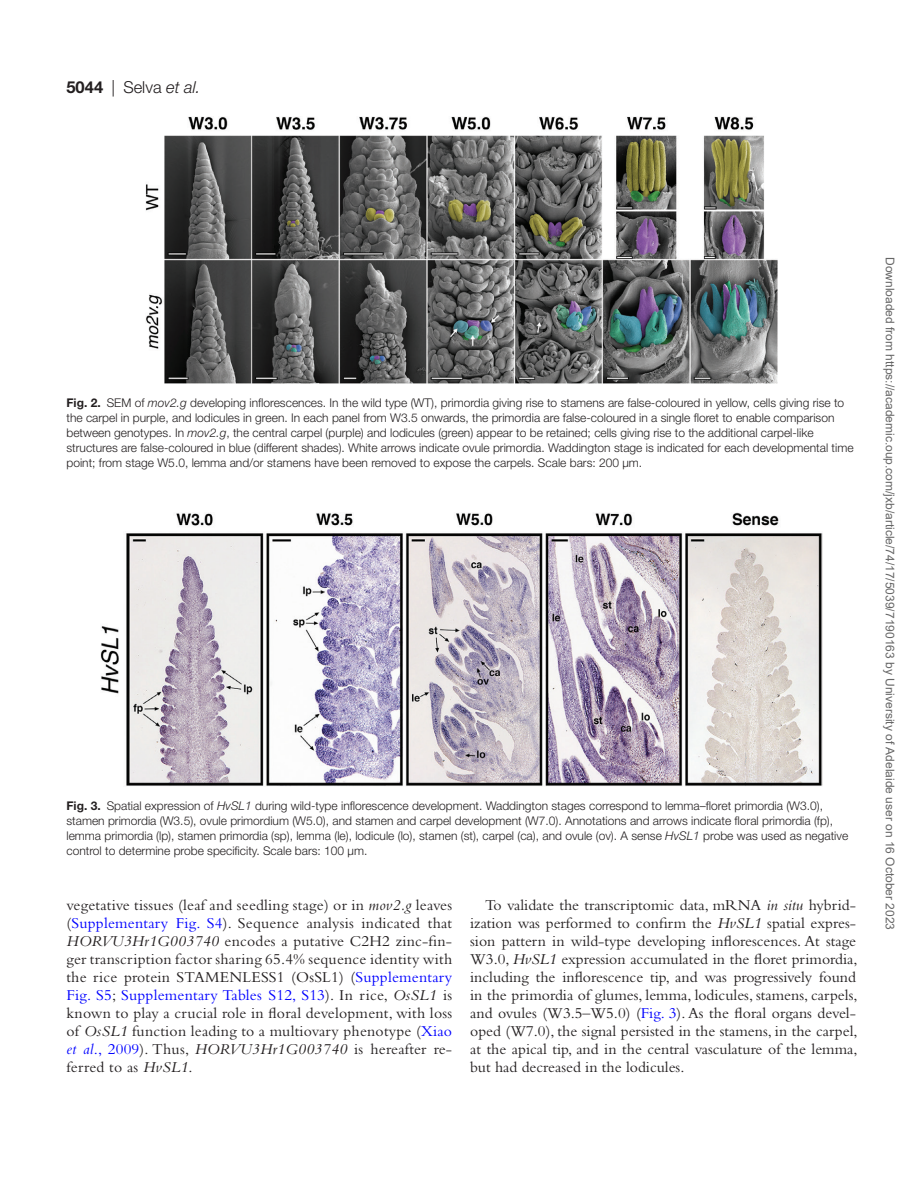
<style>
.page{position:relative;width:919px;height:1187px;background:#fff}
.page>*{position:absolute;margin:0;border:0;box-sizing:border-box;transform-origin:0 0}
.t1{font:300 16.5px "Helvetica Neue LT Std";color:#231f20}
.t2{font:15.75px/18px "Bembo Std";color:#231f20;text-align:justify}
.t3{font:300 12px/15px "Helvetica Neue LT Std";color:#231f20}
.t4{font:12px "Arial";color:#666}
.s1{font-weight:700}
.s2{font-style:italic}
.s3{color:#00f}
.s4{font-style:italic;color:#00f}
</style>
<div class="page">
<img style="left:145px;top:116px;width:632px;height:267px">
<img style="left:100px;top:512px;width:722px;height:274px">
<h1 class="t1" style="left:66px;top:77px;width:135px"><span class="s1">5044</span> | Selva <span class="s2">et al.</span></h1>
<p class="t3" style="left:66px;top:395px;width:788px"><span class="s1">Fig. 2.</span> SEM of <span class="s2">mov2.g</span> developing inflorescences. In the wild type (WT), primordia giving rise to stamens are false-coloured in yellow, cells giving rise to the carpel in purple, and lodicules in green. In each panel from W3.5 onwards, the primordia are false-coloured in a single floret to enable comparison between genotypes. In <span class="s2">mov2.g</span>, the central carpel (purple) and lodicules (green) appear to be retained; cells giving rise to the additional carpel-like structures are false-coloured in blue (different shades). White arrows indicate ovule primordia. Waddington stage is indicated for each developmental time point; from stage W5.0, lemma and/or stamens have been removed to expose the carpels. Scale bars: 200 µm.</p>
<p class="t3" style="left:66px;top:798px;width:783px"><span class="s1">Fig. 3.</span> Spatial expression of <span class="s2">HvSL1</span> during wild-type inflorescence development. Waddington stages correspond to lemma–floret primordia (W3.0), stamen primordia (W3.5), ovule primordium (W5.0), and stamen and carpel development (W7.0). Annotations and arrows indicate floral primordia (fp), lemma primordia (lp), stamen primordia (sp), lemma (le), lodicule (lo), stamen (st), carpel (ca), and ovule (ov). A sense <span class="s2">HvSL1</span> probe was used as negative control to determine probe specificity. Scale bars: 100 µm.</p>
<p class="t2" style="left:66px;top:896px;width:387px">vegetative tissues (leaf and seedling stage) or in <span class="s2">mov2.g</span> leaves (<span class="s3">Supplementary Fig. S4</span>). Sequence analysis indicated that <span class="s2">HORVU3Hr1G003740</span> encodes a putative C2H2 zinc-fin&shy;ger transcription factor sharing 65.4% sequence identity with the rice protein STAMENLESS1 (OsSL1) (<span class="s3">Supplementary Fig. S5</span>; <span class="s3">Supplementary Tables S12, S13</span>). In rice, <span class="s2">OsSL1</span> is known to play a crucial role in floral development, with loss of <span class="s2">OsSL1</span> function leading to a multiovary phenotype (<span class="s3">Xiao </span><span class="s4">et al</span><span class="s3">., 2009</span>). Thus, <span class="s2">HORVU3Hr1G003740</span> is hereafter re&shy;ferred to as <span class="s2">HvSL1</span>.</p>
<p class="t2" style="left:470px;top:896px;width:389px;text-indent:15px">To validate the transcriptomic data, mRNA <span class="s2">in situ</span> hybrid&shy;ization was performed to confirm the <span class="s2">HvSL1</span> spatial expres&shy;sion pattern in wild-type developing inflorescences. At stage W3.0, <span class="s2">HvSL1</span> expression accumulated in the floret primordia, including the inflorescence tip, and was progressively found in the primordia of glumes, lemma, lodicules, stamens, carpels, and ovules (W3.5–W5.0) (<span class="s3">Fig. 3</span>). As the floral organs devel&shy;oped (W7.0), the signal persisted in the stamens, in the carpel, at the apical tip, and in the central vasculature of the lemma, but had decreased in the lodicules.</p>
<p class="t4" style="left:894px;top:257px;width:674px;rotate:90deg">Downloaded from https://academic.oup.com/jxb/article/74/17/5039/7190163 by University of Adelaide user on 16 October 2023</p>
</div>
